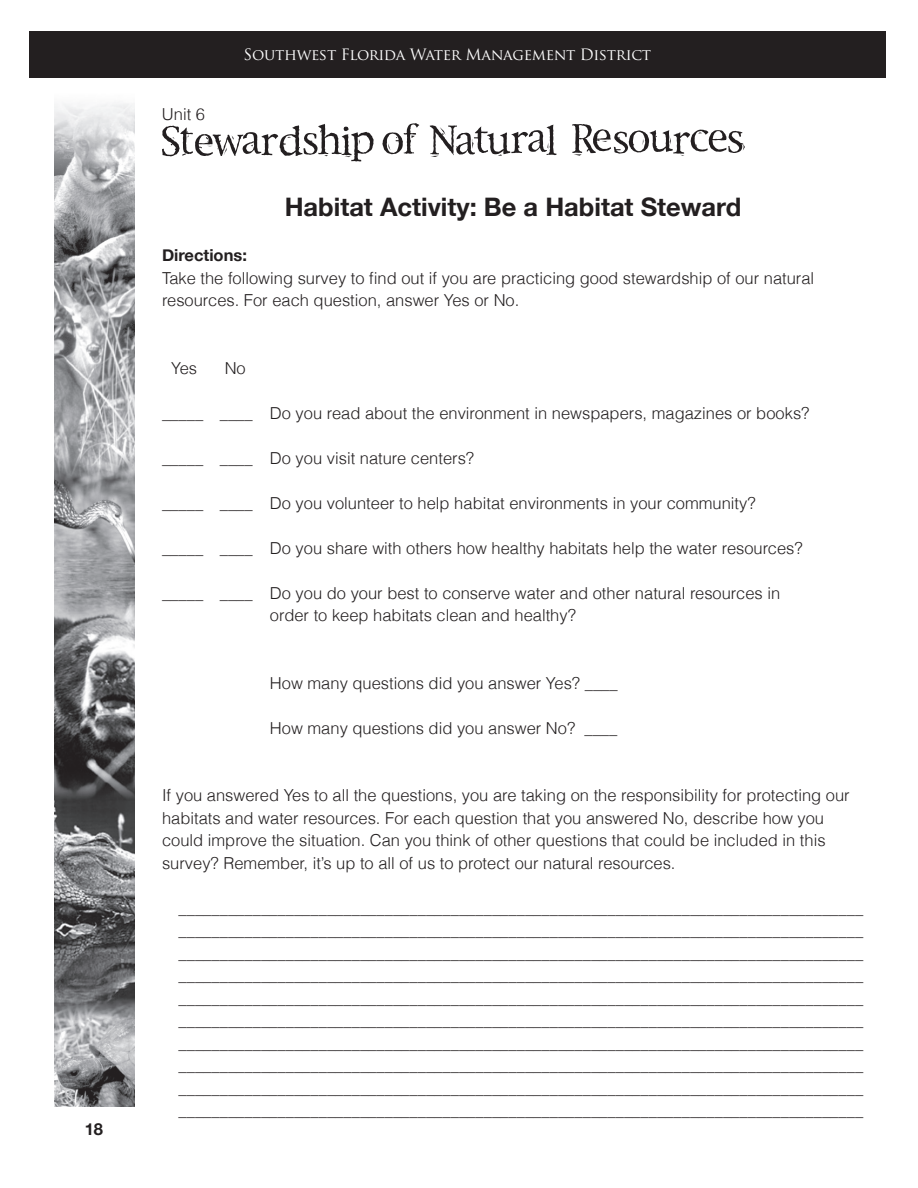
<style>
.page{position:relative;width:918px;height:1188px;background:#fff}
.page>*{position:absolute;margin:0;border:0;box-sizing:border-box;transform-origin:0 0}
.t1{font:700 25.5px "Helvetica Neue";color:#231f20}
.t2{font:300 16.5px/22.5px "Helvetica";color:#231f20}
.t3{font:700 16.5px "Helvetica Neue";color:#231f20}
.t4{font:15.3px "Trajan Pro";letter-spacing:-.02em;color:#fff}
</style>
<div class="page">
<img style="left:54px;top:77px;width:81px;height:1030px">
<div style="left:29px;top:31px;width:856px;height:46px;background:#231f20"></div>
<svg style="left:162px;top:124px;width:212px;height:37px"></svg>
<svg style="left:382px;top:123px;width:37px;height:31px"></svg>
<svg style="left:430px;top:125px;width:127px;height:32px"></svg>
<svg style="left:572px;top:124px;width:173px;height:32px"></svg>
<p class="t3" style="left:85px;top:1119px;width:20px">18</p>
<p class="t2" style="left:162px;top:103px;width:45px">Unit 6</p>
<p class="t4" style="left:244px;top:45px;width:409px">Southwest Florida Water Management District</p>
<h1 class="t1" style="left:285px;top:191px;width:458px">Habitat Activity: Be a Habitat Steward</h1>
<p class="t3" style="left:162px;top:245px;width:86px">Directions:</p>
<p class="t2" style="left:162px;top:266px;width:654px">Take the following survey to find out if you are practicing good stewardship of our natural resources. For each question, answer Yes or No.</p>
<p class="t2" style="left:171px;top:356px;width:27px">Yes</p>
<p class="t2" style="left:225px;top:356px;width:23px">No</p>
<p class="t2" style="left:162px;top:401px;width:649px">_____ ____ Do you read about the environment in newspapers, magazines or books?</p>
<p class="t2" style="left:162px;top:446px;width:314px">_____ ____ Do you visit nature centers?</p>
<p class="t2" style="left:162px;top:491px;width:595px">_____ ____ Do you volunteer to help habitat environments in your community?</p>
<p class="t2" style="left:162px;top:536px;width:642px">_____ ____ Do you share with others how healthy habitats help the water resources?</p>
<p class="t2" style="left:270px;top:581px;width:512px;text-indent:-108px">_____ ____ Do you do your best to conserve water and other natural resources in order to keep habitats clean and healthy?</p>
<p class="t2" style="left:270px;top:671px;width:349px">How many questions did you answer Yes? ____</p>
<p class="t2" style="left:270px;top:716px;width:349px">How many questions did you answer No? ____</p>
<p class="t2" style="left:162px;top:784px;width:689px">If you answered Yes to all the questions, you are taking on the responsibility for protecting our habitats and water resources. For each question that you answered No, describe how you could improve the situation. Can you think of other questions that could be included in this survey? Remember, it’s up to all of us to protect our natural resources.</p>
<p class="t2" style="left:178px;top:896px;width:686px;text-align:justify">___________________________________________________________________________________ ___________________________________________________________________________________ ___________________________________________________________________________________ ___________________________________________________________________________________ ___________________________________________________________________________________ ___________________________________________________________________________________ ___________________________________________________________________________________ ___________________________________________________________________________________ ___________________________________________________________________________________ ___________________________________________________________________________________</p>
</div>
